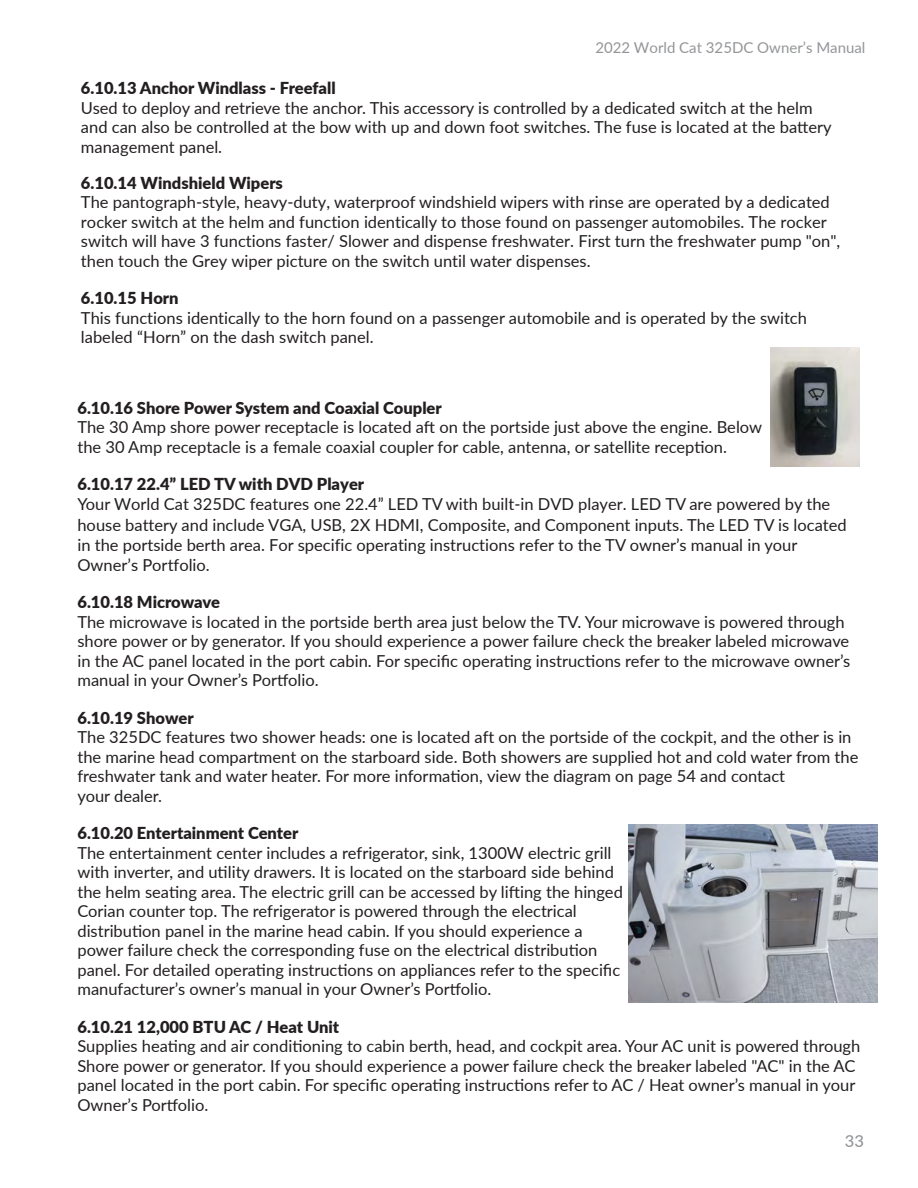
<style>
.page{position:relative;width:918px;height:1188px;background:#fff}
.page>*{position:absolute;margin:0;border:0;box-sizing:border-box;transform-origin:0 0}
.t1{font:16.5px/19.5px "Lato";color:#231f20}
.t2{font:900 16.5px "Lato";color:#231f20}
.t3{font:500 16.5px "Lato";color:#939598}
.t4{font:15px "Lato";color:#939598}
.s1{font-style:inherit}
</style>
<div class="page">
<img style="left:629px;top:825px;width:248px;height:177px">
<img style="left:771px;top:348px;width:88px;height:119px">
<p class="t4" style="left:596px;top:37px;width:271px">2022 World Cat 325DC Owner’s Manual</p>
<p class="t2" style="left:81px;top:76px;width:256px">6.10.13 Anchor Windlass - Freefall</p>
<p class="t1" style="left:81px;top:97px;width:752px">Used to deploy and retrieve the anchor. This accessory is controlled by a dedicated switch at the helm and can also be controlled at the bow with up and down foot switches. The fuse is located at the battery management panel.</p>
<p class="t2" style="left:81px;top:170px;width:204px">6.10.14 Windshield Wipers</p>
<p class="t1" style="left:81px;top:192px;width:761px">The pantograph-style, heavy-duty, waterproof windshield wipers with rinse are operated by a dedicated rocker switch at the helm and function identically to those found on passenger automobiles. <span class="s1">The rocker switch will have 3 functions faster/ Slower and dispense freshwater. First turn the freshwater pump "on", then touch the Grey wiper picture on the switch until water dispenses.</span></p>
<p class="t2" style="left:81px;top:286px;width:99px">6.10.15 Horn</p>
<p class="t1" style="left:81px;top:307px;width:728px">This functions identically to the horn found on a passenger automobile and is operated by the switch labeled “Horn” on the dash switch panel.</p>
<p class="t2" style="left:77px;top:396px;width:366px">6.10.16 Shore Power System and Coaxial Coupler</p>
<p class="t1" style="left:77px;top:417px;width:686px">The 30 Amp shore power receptacle is located aft on the portside just above the engine. Below the 30 Amp receptacle is a female coaxial coupler for cable, antenna, or satellite reception.</p>
<p class="t2" style="left:77px;top:472px;width:288px">6.10.17 22.4” LED TV with DVD Player</p>
<p class="t1" style="left:77px;top:494px;width:771px;line-height:20.1px">Your World Cat 325DC features one 22.4” LED TV with built-in DVD player. LED TV are powered by the house battery and include VGA, USB, 2X HDMI, Composite, and Component inputs. The LED TV is located in the portside berth area. For specific operating instructions refer to the TV owner’s manual in your Owner’s Portfolio.</p>
<p class="t2" style="left:77px;top:590px;width:144px">6.10.18 Microwave</p>
<p class="t1" style="left:77px;top:611px;width:774px">The microwave is located in the portside berth area just below the TV. Your microwave is powered through shore power or by generator. If you should experience a power failure check the breaker labeled microwave in the AC panel located in the port cabin. For specific operating instructions refer to the microwave owner’s manual in your Owner’s Portfolio.</p>
<p class="t2" style="left:77px;top:705px;width:118px">6.10.19 Shower</p>
<p class="t1" style="left:77px;top:727px;width:783px">The 325DC features two shower heads: one is located aft on the portside of the cockpit, and the other is in the marine head compartment on the starboard side. Both showers are supplied hot and cold water from the freshwater tank and water heater. For more information, view the diagram on page 54 and contact<br>your dealer.</p>
<p class="t2" style="left:77px;top:821px;width:222px">6.10.20 Entertainment Center</p>
<p class="t1" style="left:77px;top:842px;width:547px">The entertainment center includes a refrigerator, sink, 1300W electric grill with inverter, and utility drawers. It is located on the starboard side behind the helm seating area. The electric grill can be accessed by lifting the hinged Corian counter top. The refrigerator is powered through the electrical distribution panel in the marine head cabin. If you should experience a power failure check the corresponding fuse on the electrical distribution panel. For detailed operating instructions on appliances refer to the specific manufacturer’s owner’s manual in your Owner’s Portfolio.</p>
<p class="t2" style="left:77px;top:1014px;width:263px">6.10.21 12,000 BTU AC / Heat Unit</p>
<p class="t1" style="left:77px;top:1036px;width:784px">Supplies heating and air conditioning to cabin berth, head, and cockpit area. Your AC unit is powered through Shore power or generator. If you should experience a power failure check the breaker labeled "AC" in the AC panel located in the port cabin. For specific operating instructions refer to AC / Heat owner’s manual in your Owner’s Portfolio.</p>
<p class="t3" style="left:845px;top:1129px;width:21px">33</p>
</div>
